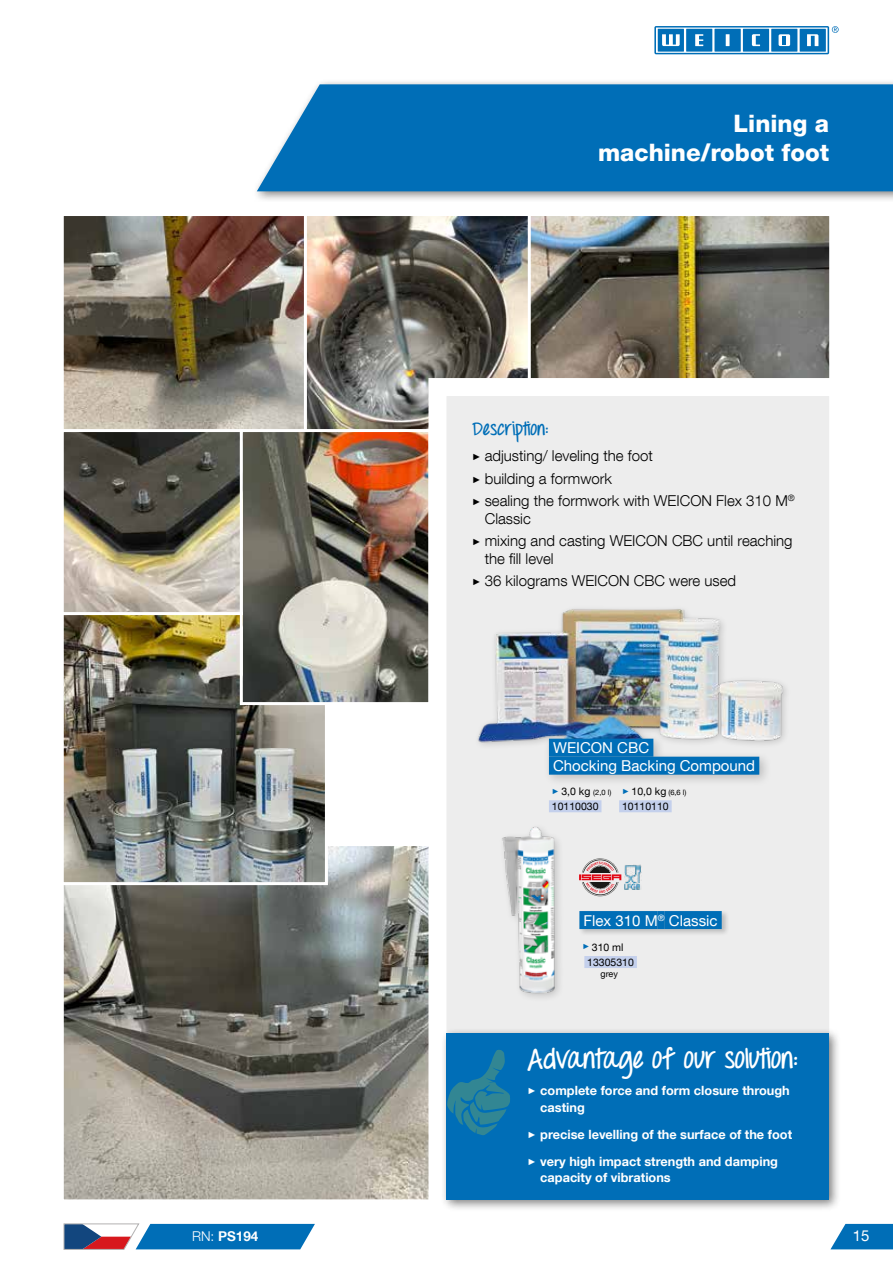
<style>
.page{position:relative;width:893px;height:1263px;background:#fff}
.page>*{position:absolute;margin:0;border:0;box-sizing:border-box;transform-origin:0 0}
.t1{font:700 27px "Throw My Hands Upinthe Air";color:#fff}
.t2{font:800 24px/28.8px "Helvetica Neue LT Com";color:#fff;text-align:right}
.t3{font:700 18px "Throw My Hands Upinthe Air";color:#006eb7}
.t4{font:300 15px/22.2px "Helvetica Neue LT Com";color:#000}
.t5{font:15px/18px "Helvetica Neue LT Com";color:#fff}
.t6{font:700 13.5px "Helvetica Neue LT Com";color:#fff}
.t7{font:700 12.75px/16.5px "Helvetica Neue LT Com";color:#fff}
.t8{font:10.5px/15px "Helvetica Neue LT Com";color:#000}
.t9{font:9px "Helvetica Neue LT Com";color:#000}
.t10{font:7.5px "Helvetica Neue LT Com";color:#000}
.s1{font-weight:300}
.s2{font-family:"Arial";font-weight:400;font-size:9px}
.s3{font-size:10.5px}
.s4{font-family:"Arial";font-size:7.5px;color:#006eb7}
.s5{font-size:7.5px}
</style>
<div class="page">
<div style="left:252px;top:78px;width:641px;height:126px;background:#000;opacity:.5"></div>
<div style="left:257px;top:84px;width:636px;height:107px;background:#006eb7"></div>
<svg style="left:654px;top:26px;width:185px;height:28px;background:#4b98cc"></svg>
<svg style="left:830px;top:1224px;width:63px;height:25px;background:#1c7ebf"></svg>
<svg style="left:63px;top:846px;width:356px;height:354px;background:#84827a"></svg>
<img style="left:63px;top:617px;width:266px;height:270px">
<img style="left:63px;top:216px;width:239px;height:212px">
<svg style="left:63px;top:428px;width:175px;height:189px;background:#817c6f"></svg>
<img style="left:302px;top:216px;width:224px;height:212px">
<img style="left:238px;top:428px;width:181px;height:279px">
<img style="left:526px;top:216px;width:304px;height:153px">
<svg style="left:419px;top:369px;width:437px;height:857px"></svg>
<div style="left:441px;top:1027px;width:400px;height:184px;background:#000;opacity:.5"></div>
<div style="left:447px;top:1033px;width:382px;height:166px;background:#006eb7"></div>
<svg style="left:446px;top:1048px;width:64px;height:89px"></svg>
<div style="left:498px;top:822px;width:66px;height:180px;background:#000;opacity:.2"></div>
<img style="left:486px;top:808px;width:83px;height:187px">
<div style="left:584px;top:956px;width:53px;height:12px;background:#c4d0ec"></div>
<svg style="left:579px;top:858px;width:42px;height:38px;background:#c29fa1"></svg>
<img style="left:624px;top:865px;width:17px;height:24px">
<div style="left:578px;top:909px;width:151px;height:27px;background:#000;opacity:.2"></div>
<div style="left:579px;top:911px;width:79px;height:18px;background:#006eb7"></div>
<div style="left:658px;top:911px;width:7px;height:18px;background:#006eb7"></div>
<div style="left:665px;top:911px;width:57px;height:18px;background:#006eb7"></div>
<div style="left:474px;top:605px;width:317px;height:150px;background:#ededed"></div>
<img style="left:470px;top:598px;width:317px;height:149px">
<div style="left:543px;top:733px;width:229px;height:54px;background:#000;opacity:.2"></div>
<div style="left:549px;top:739px;width:104px;height:18px;background:#006eb7"></div>
<div style="left:549px;top:757px;width:210px;height:18px;background:#006eb7"></div>
<div style="left:549px;top:800px;width:52px;height:12px;background:#c4d0ec"></div>
<div style="left:619px;top:800px;width:53px;height:12px;background:#c4d0ec"></div>
<svg style="left:64px;top:1223px;width:251px;height:27px;background:#4481b5"></svg>
<p class="t6" style="left:192px;top:1228px;width:68px"><span class="s1">RN:</span> PS194</p>
<h2 class="t2" style="left:598px;top:109px;width:233px">Lining a machine/robot foot</h2>
<p class="t3" style="left:472px;top:417px;width:78px">Description:</p>
<p class="t4" style="left:472px;top:445px;width:324px"><span class="s2">►</span> adjusting/ leveling the foot<br><span class="s2">►</span> building a formwork<br><span class="s2">►</span> sealing the formwork with WEICON Flex 310 M<sup>®</sup></p>
<p class="t4" style="left:472px;top:507px;width:322px;text-indent:13px">Classic<br><span class="s2">►</span> mixing and casting WEICON CBC until reaching</p>
<p class="t4" style="left:472px;top:547px;width:266px;text-indent:13px">the fill level<br><span class="s2">►</span> 36 kilograms WEICON CBC were used</p>
<p class="t5" style="left:553px;top:739px;width:204px">WEICON CBC<br>Chocking Backing Compound</p>
<p class="t10" style="left:552px;top:788px;width:61px"><sup>►</sup> <span class="s3">3,0 kg</span> (2,0 l)</p>
<p class="t8" style="left:552px;top:799px;width:48px">10110030</p>
<p class="t8" style="left:622px;top:784px;width:66px"><span class="s4">►</span> 10,0 kg <span class="s5">(6,6 l)<br></span>10110110</p>
<p class="t5" style="left:584px;top:911px;width:135px">Flex 310 M<sup>®</sup> Classic</p>
<p class="t8" style="left:587px;top:939px;width:48px;text-indent:-5px"><span class="s4">►</span> 310 ml<br>13305310</p>
<p class="t9" style="left:600px;top:968px;width:19px">grey</p>
<h1 class="t1" style="left:527px;top:1042px;width:272px">Advantage of our solution:</h1>
<p class="t7" style="left:540px;top:1082px;width:251px;text-indent:-13px"><span class="s2">►</span> complete force and form closure through casting</p>
<p class="t7" style="left:527px;top:1120px;width:266px;line-height:27.2px"><span class="s2">►</span> precise levelling of the surface of the foot <span class="s2">►</span> very high impact strength and damping</p>
<p class="t7" style="left:540px;top:1169px;width:132px">capacity of vibrations</p>
<p class="t5" style="left:853px;top:1226px;width:18px">15</p>
</div>
